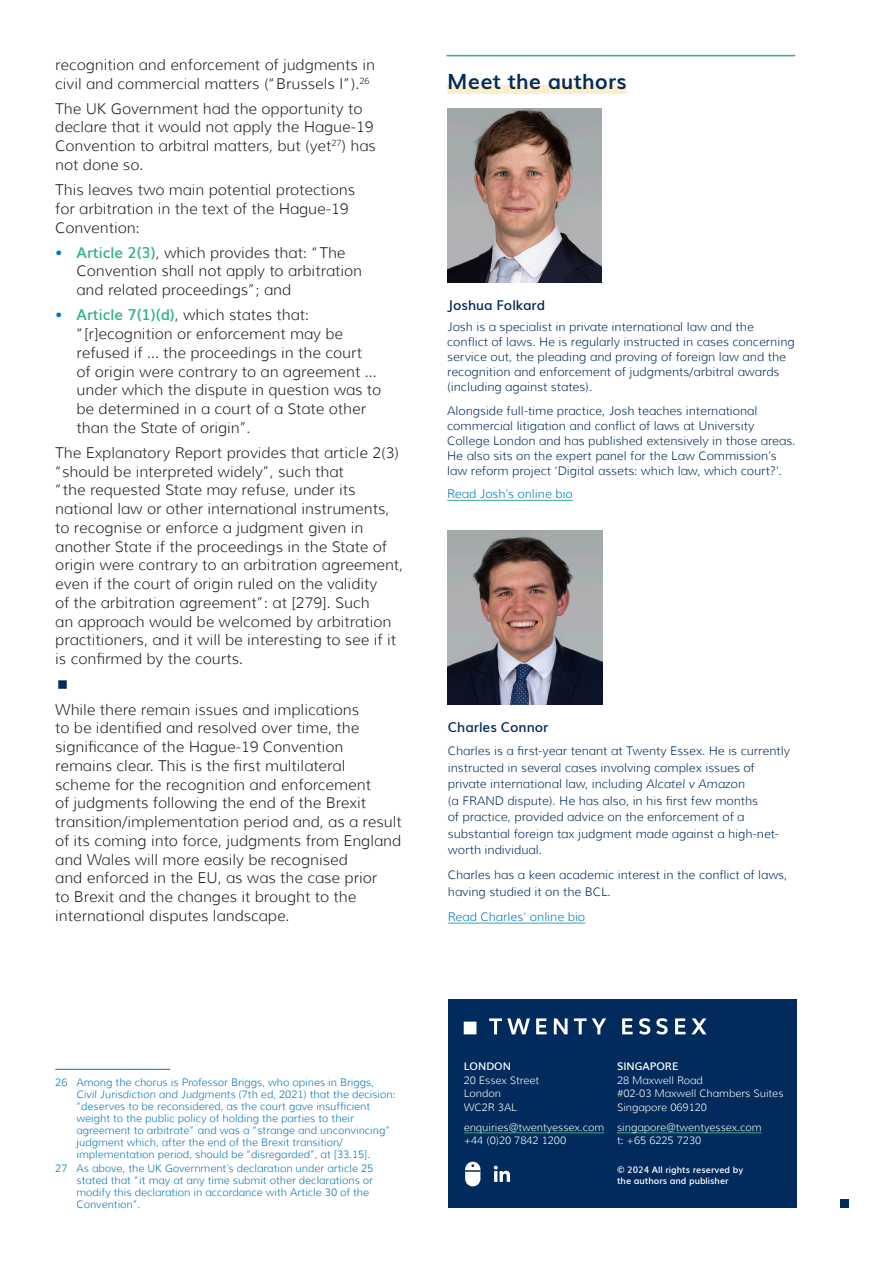
<style>
.page{position:relative;width:893px;height:1263px;background:#fff}
.page>*{position:absolute;margin:0;border:0;box-sizing:border-box;transform-origin:0 0}
.Subhead_1_bold{font:700 21px "Muli";letter-spacing:.01em;color:#002b5c}
.Body_copy{font:300 15px/18.8px "Muli";color:#231f20}
.Subhead_2{font:600 13.5px "Muli";color:#002b5c}
.Body_copy-2{font:300 12px/15px "Muli";color:#002b5c}
.Body_copy-3{font:300 12px "Muli";color:#0174bc}
.Footnote_text{font:300 10.5px/12px "Muli";color:#0174bc}
.t1{font:300 10.5px "Muli";color:#fff}
.t2{font:600 10.5px "Muli";color:#fff}
.t3{font:600 9px/10.5px "Muli";color:#fff}
.s1{color:#0174bc}
.s2{font-weight:600;color:#2fb08d}
.s3{font-style:italic}
</style>
<div class="page">
<hr style="left:55px;top:1069px;width:115px;height:1px;background:#0174bc">
<hr style="left:447px;top:500px;width:126px;height:1px;background:#2fb08d">
<div style="left:447px;top:85px;width:179px;height:9px;background:#feedc9"></div>
<hr style="left:448px;top:923px;width:137px;height:1px;background:#2fb08d">
<img style="left:447px;top:108px;width:154px;height:175px">
<img style="left:448px;top:530px;width:154px;height:175px">
<hr style="left:446px;top:55px;width:349px;height:1px;background:#2fb08d">
<div style="left:840px;top:1199px;width:8px;height:9px;background:#002b5c"></div>
<div style="left:448px;top:999px;width:349px;height:209px;background:#002b5c"></div>
<hr style="left:464px;top:1132px;width:140px;height:1px;background:#2fb08d">
<svg style="left:494px;top:1166px;width:16px;height:16px"></svg>
<div style="left:465px;top:1162px;width:15px;height:24px;background:#fff;border-radius:8px"></div>
<svg style="left:465px;top:1164px;width:15px;height:8px"></svg>
<hr style="left:617px;top:1132px;width:144px;height:1px;background:#2fb08d">
<svg style="left:464px;top:1018px;width:242px;height:16px"></svg>
<p class="Body_copy" style="left:55px;top:55px;width:321px">recognition and enforcement of judgments in civil and commercial matters (“Brussels I”).<sup>26</sup></p>
<p class="Body_copy" style="left:55px;top:99px;width:322px">The UK Government had the opportunity to declare that it would not apply the Hague-19<br>Convention to arbitral matters, but (yet<sup>27</sup>) has not done so.</p>
<p class="Body_copy" style="left:55px;top:180px;width:301px">This leaves two main potential protections for arbitration in the text of the Hague-19<br>Convention:</p>
<p class="Body_copy" style="left:77px;top:243px;width:287px;text-indent:-21px"><span class="s1">•</span> <span class="s2">Article 2(3)</span>, which provides that: “The<br>Convention shall not apply to arbitration and related proceedings”; and</p>
<p class="Body_copy" style="left:77px;top:306px;width:306px;text-indent:-21px"><span class="s1">•</span> <span class="s2">Article 7(1)(d)</span>, which states that: “[r]ecognition or enforcement may be refused if … the proceedings in the court<br>of origin were contrary to an agreement … under which the dispute in question was to be determined in a court of a State other than the State of origin”.</p>
<p class="Body_copy" style="left:55px;top:443px;width:349px">The Explanatory Report provides that article 2(3) “should be interpreted widely”, such that<br>“the requested State may refuse, under its national law or other international instruments, to recognise or enforce a judgment given in another State if the proceedings in the State of origin were contrary to an arbitration agreement, even if the court of origin ruled on the validity<br>of the arbitration agreement”: at [279]. Such<br>an approach would be welcomed by arbitration practitioners, and it will be interesting to see if it is confirmed by the courts.</p>
<p class="Body_copy" style="left:55px;top:700px;width:348px">While there remain issues and implications<br>to be identified and resolved over time, the significance of the Hague-19 Convention remains clear. This is the first multilateral scheme for the recognition and enforcement<br>of judgments following the end of the Brexit transition/implementation period and, as a result of its coming into force, judgments from England and Wales will more easily be recognised<br>and enforced in the EU, as was the case prior<br>to Brexit and the changes it brought to the international disputes landscape.</p>
<p class="Subhead_1_bold" style="left:447px;top:65px;width:181px">Meet the authors</p>
<p class="Subhead_2" style="left:447px;top:294px;width:100px">Joshua Folkard</p>
<p class="Body_copy-2" style="left:447px;top:319px;width:349px">Josh is a specialist in private international law and the conflict of laws. He is regularly instructed in cases concerning service out, the pleading and proving of foreign law and the recognition and enforcement of judgments/arbitral awards (including against states).</p>
<p class="Body_copy-2" style="left:447px;top:403px;width:350px">Alongside full-time practice, Josh teaches international commercial litigation and conflict of laws at University College London and has published extensively in those areas.<br>He also sits on the expert panel for the Law Commission’s law reform project ‘Digital assets: which law, which court?’.</p>
<p class="Body_copy-3" style="left:447px;top:486px;width:127px">Read Josh’s online bio</p>
<p class="Subhead_2" style="left:448px;top:716px;width:102px">Charles Connor</p>
<p class="Body_copy-2" style="left:448px;top:743px;width:344px;line-height:16.5px">Charles is a first-year tenant at Twenty Essex. He is currently instructed in several cases involving complex issues of private international law, including <span class="s3">Alcatel v Amazon<br></span>(a FRAND dispute). He has also, in his first few months<br>of practice, provided advice on the enforcement of a substantial foreign tax judgment made against a high-net&shy;worth individual.</p>
<p class="Body_copy-2" style="left:448px;top:867px;width:341px;line-height:16.5px">Charles has a keen academic interest in the conflict of laws, having studied it on the BCL.</p>
<p class="Body_copy-3" style="left:448px;top:909px;width:139px">Read Charles’ online bio</p>
<p class="Footnote_text" style="left:77px;top:1076px;width:320px;text-indent:-21px">26 Among the chorus is Professor Briggs, who opines in Briggs, <span class="s3">Civil Jurisdiction and Judgments</span> (7th ed, 2021) that the decision: “deserves to be reconsidered, as the court gave insufficient weight to the public policy of holding the parties to their agreement to arbitrate” and was a “strange and unconvincing” judgment which, after the end of the Brexit transition/ implementation period, should be “disregarded”, at [33.15].</p>
<p class="Footnote_text" style="left:77px;top:1162px;width:298px;text-indent:-21px">27 As above, the UK Government’s declaration under article 25 stated that “it may at any time submit other declarations or modify this declaration in accordance with Article 30 of the Convention”.</p>
<p class="t2" style="left:464px;top:1058px;width:49px">LONDON</p>
<p class="t1" style="left:464px;top:1073px;width:77px">20 Essex Street</p>
<p class="t1" style="left:464px;top:1087px;width:39px">London</p>
<p class="t1" style="left:464px;top:1100px;width:55px">WC2R 3AL</p>
<p class="t1" style="left:464px;top:1120px;width:142px">enquiries@twentyessex.com</p>
<p class="t1" style="left:464px;top:1134px;width:104px">+44 (0)20 7842 1200</p>
<p class="t2" style="left:617px;top:1058px;width:63px">SINGAPORE</p>
<p class="t1" style="left:617px;top:1073px;width:87px">28 Maxwell Road</p>
<p class="t1" style="left:617px;top:1087px;width:168px">#02-03 Maxwell Chambers Suites</p>
<p class="t1" style="left:617px;top:1100px;width:91px">Singapore 069120</p>
<p class="t1" style="left:617px;top:1120px;width:146px">singapore@twentyessex.com</p>
<p class="t1" style="left:617px;top:1134px;width:86px">t: +65 6225 7230</p>
<p class="t3" style="left:617px;top:1164px;width:128px">© 2024 All rights reserved by the authors and publisher</p>
</div>
